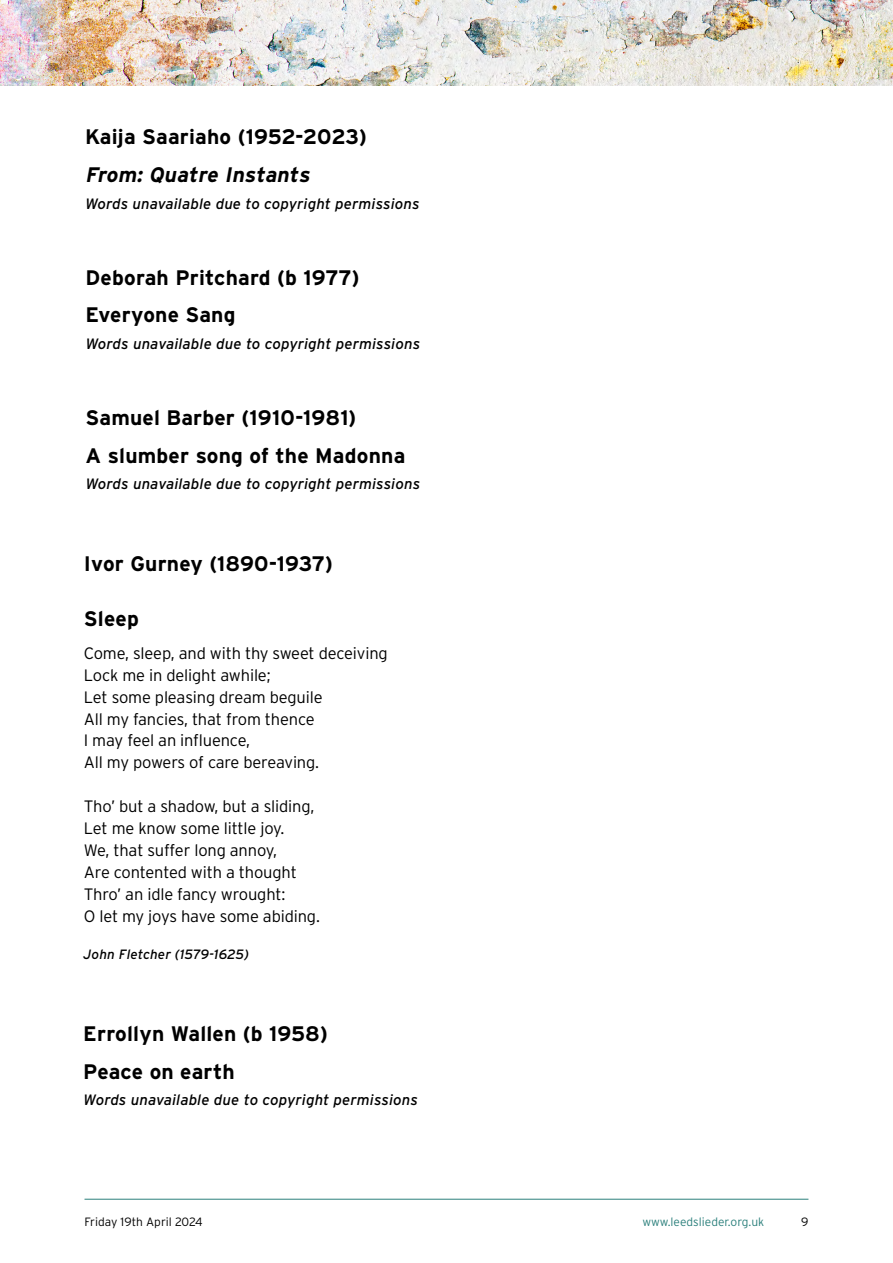
<style>
.page{position:relative;width:893px;height:1263px;background:#fff}
.page>*{position:absolute;margin:0;border:0;box-sizing:border-box;transform-origin:0 0}
.t1{font:700 21px/38px "Interstate";letter-spacing:.01em;color:#000}
.t2{font:italic 700 21px "Interstate";color:#000}
.t3{font:300 16.5px/21.9px "Interstate";letter-spacing:-.01em;color:#000}
.t4{font:italic 15px "Interstate";letter-spacing:.01em;color:#000}
.t5{font:italic 13.5px "Interstate";letter-spacing:.01em;color:#000}
.t6{font:300 12px "Interstate";color:#2c807c}
.t7{font:300 12px "Interstate";color:#000}
</style>
<div class="page">
<img style="left:0;top:0;width:893px;height:85px">
<hr style="left:85px;top:1199px;width:723px;height:1px;background:#2c807c">
<p class="t1" style="left:85px;top:118px;width:283px">Kaija Saariaho (1952-2023)</p>
<p class="t2" style="left:85px;top:163px;width:230px">From: Quatre Instants</p>
<p class="t4" style="left:85px;top:195px;width:336px">Words unavailable due to copyright permissions</p>
<p class="t1" style="left:86px;top:258px;width:276px">Deborah Pritchard (b 1977)<br>Everyone Sang</p>
<p class="t4" style="left:86px;top:335px;width:336px">Words unavailable due to copyright permissions</p>
<p class="t1" style="left:86px;top:398px;width:321px">Samuel Barber (1910-1981)<br>A slumber song of the Madonna</p>
<p class="t4" style="left:86px;top:475px;width:336px">Words unavailable due to copyright permissions</p>
<p class="t1" style="left:84px;top:544px;width:251px">Ivor Gurney (1890-1937)</p>
<p class="t1" style="left:84px;top:600px;width:57px">Sleep</p>
<p class="t3" style="left:84px;top:642px;width:305px">Come, sleep, and with thy sweet deceiving<br>Lock me in delight awhile;<br>Let some pleasing dream beguile<br>All my fancies, that from thence<br>I may feel an influence,<br>All my powers of care bereaving.</p>
<p class="t3" style="left:84px;top:795px;width:238px">Tho’ but a shadow, but a sliding,<br>Let me know some little joy.<br>We, that suffer long annoy,<br>Are contented with a thought<br>Thro’ an idle fancy wrought:<br>O let my joys have some abiding.</p>
<p class="t5" style="left:83px;top:947px;width:167px">John Fletcher (1579-1625)</p>
<p class="t1" style="left:83px;top:1014px;width:246px">Errollyn Wallen (b 1958)<br>Peace on earth</p>
<p class="t4" style="left:83px;top:1091px;width:336px">Words unavailable due to copyright permissions</p>
<p class="t7" style="left:85px;top:1215px;width:120px">Friday 19th April 2024</p>
<p class="t6" style="left:642px;top:1215px;width:123px">www.leedslieder.org.uk</p>
<p class="t7" style="left:801px;top:1215px;width:9px">9</p>
</div>
